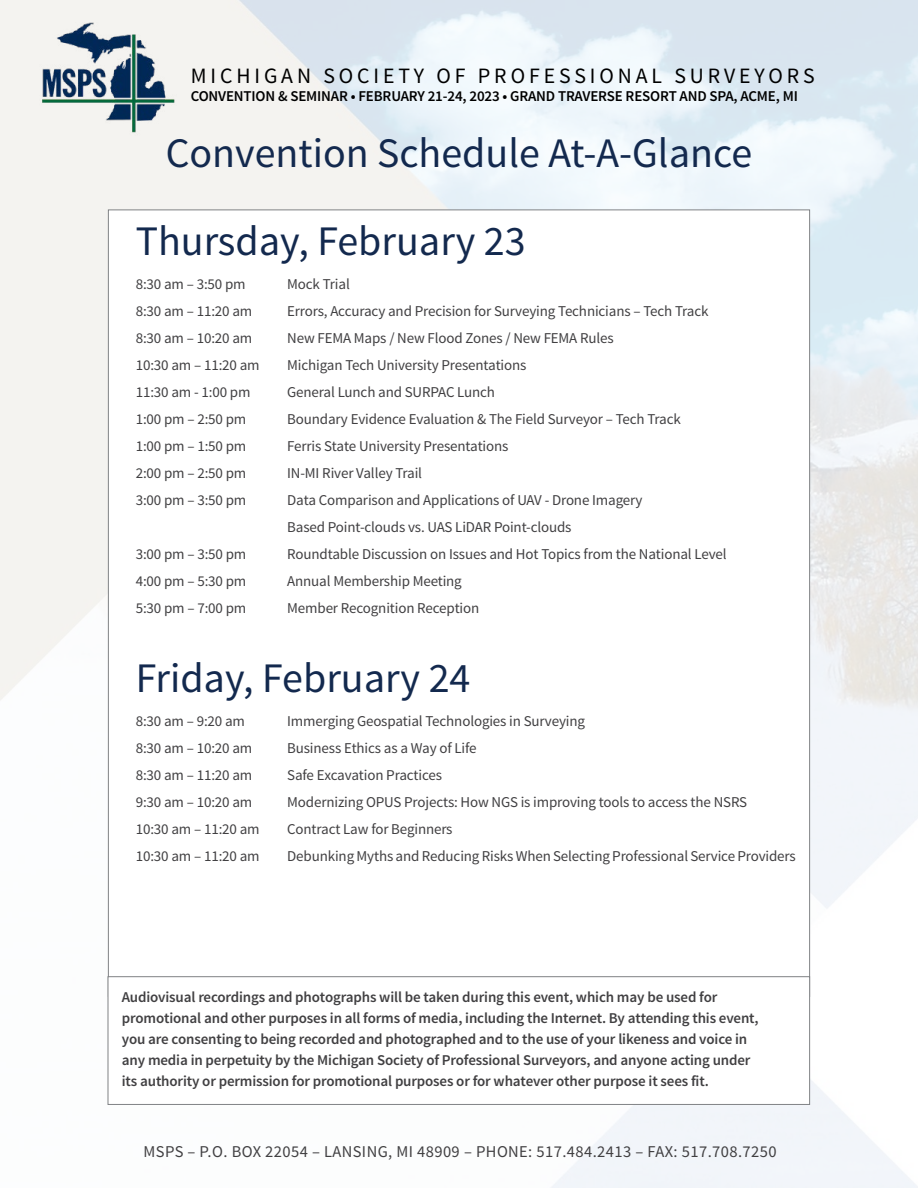
<style>
.page{position:relative;width:918px;height:1188px;background:#fff}
.page>*{position:absolute;margin:0;border:0;box-sizing:border-box;transform-origin:0 0}
.t1{font:42px "Source Sans Pro";color:#13294e}
.t2{font:21.9px "Source Sans Pro";letter-spacing:.18em;color:#000}
.t3{font:16.5px "Source Sans Pro";letter-spacing:.025em;color:#414042}
.t4{font:15px/27px "Source Sans Pro";letter-spacing:-.01em;color:#414042}
.t5{font:600 15px/21px "Source Sans Pro";letter-spacing:-.01em;color:#414042}
.t6{font:600 15px "Source Sans Pro";letter-spacing:-.01em;color:#000}
</style>
<div class="page">
<img style="left:27px;top:16px;width:158px;height:122px">
<div style="left:108px;top:976px;width:702px;height:129px;border:1px solid #808285"></div>
<h2 class="t2" style="left:191px;top:62px;width:625px">MICHIGAN SOCIETY OF PROFESSIONAL SURVEYORS</h2>
<p class="t6" style="left:191px;top:87px;width:609px">CONVENTION &amp; SEMINAR • FEBRUARY 21-24, 2023 • GRAND TRAVERSE RESORT AND SPA, ACME, MI</p>
<h1 class="t1" style="left:166px;top:127px;width:588px">Convention Schedule At-A-Glance</h1>
<h1 class="t1" style="left:136px;top:215px;width:391px">Thursday, February 23</h1>
<p class="t4" style="left:136px;top:271px;width:111px">8:30 am – 3:50 pm</p>
<p class="t4" style="left:287px;top:271px;width:64px">Mock Trial</p>
<p class="t4" style="left:136px;top:298px;width:118px">8:30 am – 11:20 am</p>
<p class="t4" style="left:287px;top:298px;width:423px">Errors, Accuracy and Precision for Surveying Technicians – Tech Track</p>
<p class="t4" style="left:136px;top:325px;width:118px">8:30 am – 10:20 am</p>
<p class="t4" style="left:287px;top:325px;width:328px">New FEMA Maps / New Flood Zones / New FEMA Rules</p>
<p class="t4" style="left:136px;top:352px;width:125px">10:30 am – 11:20 am</p>
<p class="t4" style="left:287px;top:352px;width:241px">Michigan Tech University Presentations</p>
<p class="t4" style="left:136px;top:379px;width:116px">11:30 am - 1:00 pm</p>
<p class="t4" style="left:287px;top:379px;width:209px">General Lunch and SURPAC Lunch</p>
<p class="t4" style="left:136px;top:406px;width:112px">1:00 pm – 2:50 pm</p>
<p class="t4" style="left:287px;top:406px;width:395px">Boundary Evidence Evaluation &amp; The Field Surveyor – Tech Track</p>
<p class="t4" style="left:136px;top:433px;width:112px">1:00 pm – 1:50 pm</p>
<p class="t4" style="left:287px;top:433px;width:223px">Ferris State University Presentations</p>
<p class="t4" style="left:136px;top:460px;width:112px">2:00 pm – 2:50 pm</p>
<p class="t4" style="left:287px;top:460px;width:136px">IN-MI River Valley Trail</p>
<p class="t4" style="left:136px;top:487px;width:112px">3:00 pm – 3:50 pm</p>
<p class="t4" style="left:287px;top:487px;width:357px">Data Comparison and Applications of UAV - Drone Imagery<br>Based Point-clouds vs. UAS LiDAR Point-clouds</p>
<p class="t4" style="left:136px;top:541px;width:112px">3:00 pm – 3:50 pm</p>
<p class="t4" style="left:287px;top:541px;width:441px">Roundtable Discussion on Issues and Hot Topics from the National Level</p>
<p class="t4" style="left:136px;top:568px;width:112px">4:00 pm – 5:30 pm</p>
<p class="t4" style="left:287px;top:568px;width:176px">Annual Membership Meeting</p>
<p class="t4" style="left:136px;top:595px;width:112px">5:30 pm – 7:00 pm</p>
<p class="t4" style="left:287px;top:595px;width:194px">Member Recognition Reception</p>
<h1 class="t1" style="left:136px;top:652px;width:336px">Friday, February 24</h1>
<p class="t4" style="left:136px;top:707px;width:111px">8:30 am – 9:20 am</p>
<p class="t4" style="left:287px;top:707px;width:299px">Immerging Geospatial Technologies in Surveying</p>
<p class="t4" style="left:136px;top:734px;width:118px">8:30 am – 10:20 am</p>
<p class="t4" style="left:287px;top:734px;width:191px">Business Ethics as a Way of Life</p>
<p class="t4" style="left:136px;top:761px;width:118px">8:30 am – 11:20 am</p>
<p class="t4" style="left:287px;top:761px;width:156px">Safe Excavation Practices</p>
<p class="t4" style="left:136px;top:788px;width:118px">9:30 am – 10:20 am</p>
<p class="t4" style="left:287px;top:788px;width:461px">Modernizing OPUS Projects: How NGS is improving tools to access the NSRS</p>
<p class="t4" style="left:136px;top:815px;width:125px">10:30 am – 11:20 am</p>
<p class="t4" style="left:287px;top:815px;width:167px">Contract Law for Beginners</p>
<p class="t4" style="left:136px;top:842px;width:125px">10:30 am – 11:20 am</p>
<p class="t4" style="left:287px;top:842px;width:510px">Debunking Myths and Reducing Risks When Selecting Professional Service Providers</p>
<p class="t5" style="left:122px;top:987px;width:638px">Audiovisual recordings and photographs will be taken during this event, which may be used for promotional and other purposes in all forms of media, including the Internet. By attending this event, you are consenting to being recorded and photographed and to the use of your likeness and voice in any media in perpetuity by the Michigan Society of Professional Surveyors, and anyone acting under its authority or permission for promotional purposes or for whatever other purpose it sees fit.</p>
<p class="t3" style="left:144px;top:1141px;width:635px">MSPS – P.O. BOX 22054 – LANSING, MI 48909 – PHONE: 517.484.2413 – FAX: 517.708.7250</p>
</div>
